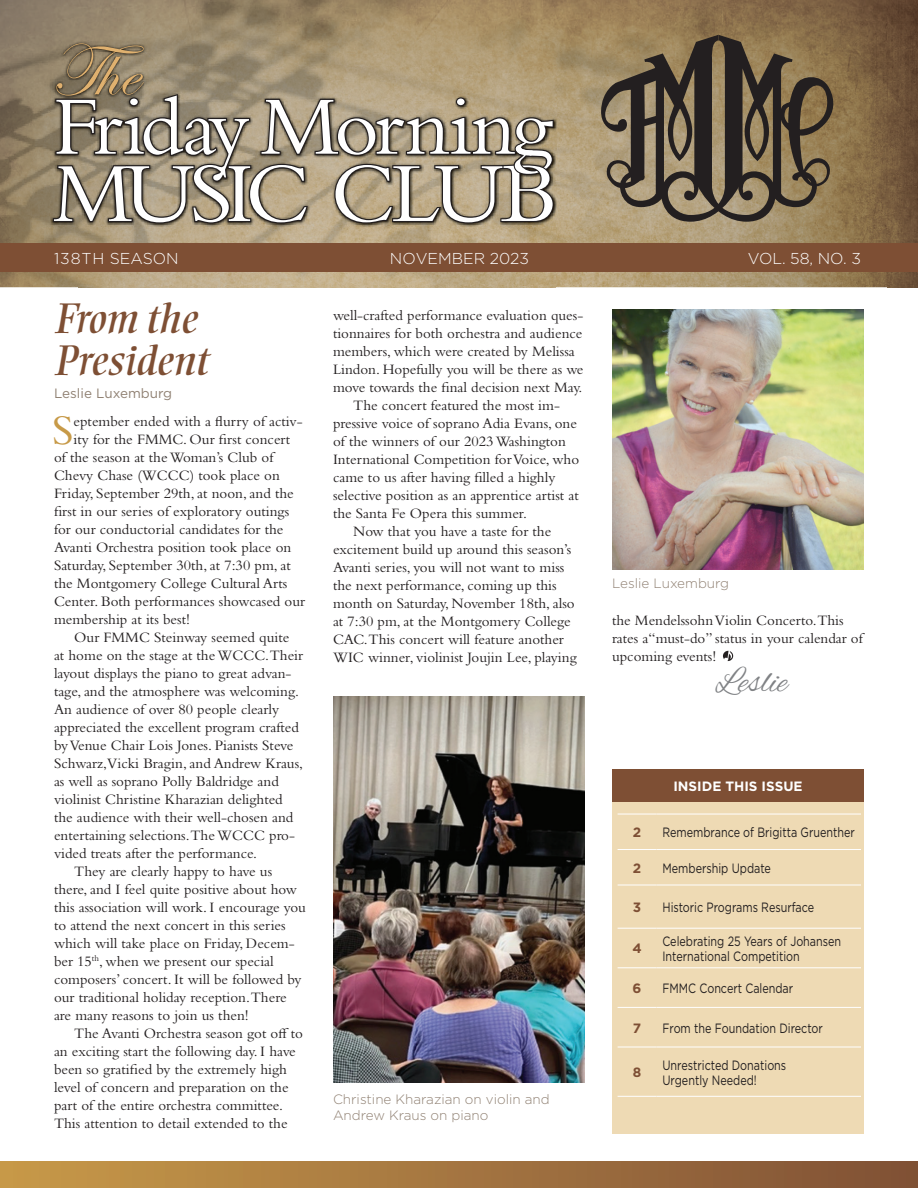
<style>
.page{position:relative;width:918px;height:1188px;background:#fff}
.page>*{position:absolute;margin:0;border:0;box-sizing:border-box;transform-origin:0 0}
.Drop_Cap{font:43.95px "Bembo Std";color:#c79a48}
.Article_Head{font:italic 42px/42px "Ellington MT Std";color:#7e4f34}
.Signature{font:36px "Alex Brush";color:#808285}
.t1{font:300 15.75px "Gotham";color:#fff}
.Drop_Cap-2{font:15px/18px "Bembo Std";color:#231f20}
.Inside_this_Issue_co{font:13.5px/15px "Gotham";color:#231f20;scale:.8 1}
.t2{font:300 13.5px/16.2px "Gotham";color:#908173}
.Gotham_Bold_9pt_ctr{font:700 13.5px "Gotham";color:#fff}
.Byline{font:13.5px "Gotham";color:#908173}
.Gotham_Bold_9pt_ctr-2{font:700 13.5px "Gotham";color:#7e4f34}
</style>
<div class="page">
<div style="left:0;top:1161px;width:918px;height:27px;background:linear-gradient(to right,#c89a49,#805136)"></div>
<img style="left:0;top:0;width:887px;height:88px">
<img style="left:887px;top:0;width:31px;height:287px">
<img style="left:0;top:88px;width:79px;height:199px">
<img style="left:555px;top:88px;width:333px;height:199px">
<img style="left:79px;top:226px;width:476px;height:61px">
<svg style="left:601px;top:35px;width:243px;height:187px;background:#71624b"></svg>
<div style="left:0;top:244px;width:918px;height:28px;background:#7e4f34"></div>
<img style="left:50px;top:41px;width:507px;height:185px">
<svg style="left:53px;top:43px;width:501px;height:181px;background:#a69983"></svg>
<div style="left:612px;top:796px;width:252px;height:338px;background:#eedab4"></div>
<div style="left:612px;top:770px;width:252px;height:32px;background:#7e4f34"></div>
<img style="left:612px;top:310px;width:252px;height:259px">
<img style="left:333px;top:697px;width:252px;height:386px">
<svg style="left:724px;top:651px;width:8px;height:10px"></svg>
<hr style="left:618px;top:814px;width:38px;height:1px;background:#fff">
<hr style="left:656px;top:814px;width:205px;height:1px;background:#fff">
<hr style="left:618px;top:849px;width:38px;height:1px;background:#fff">
<hr style="left:656px;top:849px;width:205px;height:1px;background:#fff">
<hr style="left:618px;top:885px;width:38px;height:1px;background:#fff">
<hr style="left:656px;top:885px;width:205px;height:1px;background:#fff">
<hr style="left:618px;top:928px;width:38px;height:1px;background:#fff">
<hr style="left:656px;top:928px;width:205px;height:1px;background:#fff">
<hr style="left:618px;top:967px;width:38px;height:1px;background:#fff">
<hr style="left:656px;top:967px;width:205px;height:1px;background:#fff">
<hr style="left:618px;top:1007px;width:38px;height:1px;background:#fff">
<hr style="left:656px;top:1007px;width:205px;height:1px;background:#fff">
<hr style="left:618px;top:1047px;width:38px;height:1px;background:#fff">
<hr style="left:656px;top:1047px;width:205px;height:1px;background:#fff">
<hr style="left:618px;top:1096px;width:38px;height:1px;background:#fff">
<hr style="left:656px;top:1096px;width:205px;height:1px;background:#fff">
<p class="t1" style="left:54px;top:250px;width:126px">138TH SEASON</p>
<p class="t1" style="left:390px;top:250px;width:141px">NOVEMBER 2023</p>
<p class="t1" style="left:748px;top:250px;width:115px">VOL. 58, NO. 3</p>
<p class="Article_Head" style="left:54px;top:298px;width:155px">From the<br>President</p>
<p class="Byline" style="left:54px;top:385px;width:120px">Leslie Luxemburg</p>
<p class="Drop_Cap" style="left:52px;top:405px;width:23px">S</p>
<p class="Drop_Cap-2" style="left:74px;top:412px;width:231px">eptember ended with a flurry of activ-</p>
<p class="Drop_Cap-2" style="left:74px;top:430px;width:218px">ity for the FMMC. Our first concert</p>
<p class="Drop_Cap-2" style="left:54px;top:448px;width:221px">of the season at the Woman’s Club of</p>
<p class="Drop_Cap-2" style="left:54px;top:466px;width:227px">Chevy Chase (WCCC) took place on</p>
<p class="Drop_Cap-2" style="left:54px;top:484px;width:241px">Friday, September 29th, at noon, and the</p>
<p class="Drop_Cap-2" style="left:54px;top:502px;width:237px">first in our series of exploratory outings</p>
<p class="Drop_Cap-2" style="left:54px;top:520px;width:231px">for our conductorial candidates for the</p>
<p class="Drop_Cap-2" style="left:54px;top:538px;width:239px">Avanti Orchestra position took place on</p>
<p class="Drop_Cap-2" style="left:54px;top:556px;width:238px">Saturday, September 30th, at 7:30 pm, at</p>
<p class="Drop_Cap-2" style="left:54px;top:574px;width:235px">the Montgomery College Cultural Arts</p>
<p class="Drop_Cap-2" style="left:54px;top:592px;width:253px">Center. Both performances showcased our</p>
<p class="Drop_Cap-2" style="left:54px;top:610px;width:137px">membership at its best!</p>
<p class="Drop_Cap-2" style="left:54px;top:628px;width:251px;text-indent:20px">Our FMMC Steinway seemed quite at home on the stage at the WCCC.Their layout displays the piano to great advan&shy;tage, and the atmosphere was welcoming.<br>An audience of over 80 people clearly appreciated the excellent program crafted by Venue Chair Lois Jones. Pianists Steve Schwarz,Vicki Bragin, and Andrew Kraus, as well as soprano Polly Baldridge and violinist Christine Kharazian delighted the audience with their well-chosen and entertaining selections.The WCCC pro&shy;vided treats after the performance.</p>
<p class="Drop_Cap-2" style="left:54px;top:862px;width:253px;text-indent:20px">They are clearly happy to have us there, and I feel quite positive about how this association will work. I encourage you to attend the next concert in this series which will take place on Friday, Decem&shy;ber 15<sup>th</sup>, when we present our special composers’ concert. It will be followed by our traditional holiday reception.There are many reasons to join us then!</p>
<p class="Drop_Cap-2" style="left:54px;top:1024px;width:251px;text-indent:20px">The Avanti Orchestra season got off to an exciting start the following day. I have been so gratified by the extremely high level of concern and preparation on the part of the entire orchestra committee.<br>This attention to detail extended to the</p>
<p class="Drop_Cap-2" style="left:333px;top:306px;width:252px">well-crafted performance evaluation ques&shy;tionnaires for both orchestra and audience members, which were created by Melissa Lindon. Hopefully you will be there as we move towards the final decision next May.</p>
<p class="Drop_Cap-2" style="left:333px;top:396px;width:248px;text-indent:20px">The concert featured the most im&shy;pressive voice of soprano Adia Evans, one of the winners of our 2023 Washington International Competition for Voice, who came to us after having filled a highly selective position as an apprentice artist at the Santa Fe Opera this summer.</p>
<p class="Drop_Cap-2" style="left:333px;top:522px;width:245px;text-indent:20px">Now that you have a taste for the excitement build up around this season’s Avanti series, you will not want to miss the next performance, coming up this month on Saturday, November 18th, also at 7:30 pm, at the Montgomery College CAC.This concert will feature another WIC winner, violinist Joujin Lee, playing</p>
<p class="t2" style="left:333px;top:1091px;width:218px">Christine Kharazian on violin and<br>Andrew Kraus on piano</p>
<p class="t2" style="left:612px;top:575px;width:119px">Leslie Luxemburg</p>
<p class="Drop_Cap-2" style="left:612px;top:611px;width:252px">the Mendelssohn Violin Concerto.This rates a“must-do” status in your calendar of upcoming events!</p>
<p class="Signature" style="left:716px;top:661px;width:73px">Leslie</p>
<p class="Gotham_Bold_9pt_ctr" style="left:673px;top:777px;width:131px">INSIDE THIS ISSUE</p>
<p class="Gotham_Bold_9pt_ctr-2" style="left:633px;top:823px;width:10px">2</p>
<p class="Inside_this_Issue_co" style="left:662px;top:825px;width:242px">Remembrance of Brigitta Gruenther</p>
<p class="Gotham_Bold_9pt_ctr-2" style="left:633px;top:859px;width:10px">2</p>
<p class="Inside_this_Issue_co" style="left:662px;top:860px;width:137px">Membership Update</p>
<p class="Gotham_Bold_9pt_ctr-2" style="left:633px;top:898px;width:10px">3</p>
<p class="Inside_this_Issue_co" style="left:662px;top:899px;width:191px">Historic Programs Resurface</p>
<p class="Gotham_Bold_9pt_ctr-2" style="left:632px;top:940px;width:11px">4</p>
<p class="Inside_this_Issue_co" style="left:662px;top:933px;width:225px">Celebrating 25 Years of Johansen<br>International Competition</p>
<p class="Gotham_Bold_9pt_ctr-2" style="left:633px;top:979px;width:10px">6</p>
<p class="Inside_this_Issue_co" style="left:662px;top:980px;width:165px">FMMC Concert Calendar</p>
<p class="Gotham_Bold_9pt_ctr-2" style="left:633px;top:1019px;width:10px">7</p>
<p class="Inside_this_Issue_co" style="left:662px;top:1020px;width:202px">From the Foundation Director</p>
<p class="Gotham_Bold_9pt_ctr-2" style="left:633px;top:1063px;width:10px">8</p>
<p class="Inside_this_Issue_co" style="left:662px;top:1057px;width:156px">Unrestricted Donations<br>Urgently Needed!</p>
</div>
